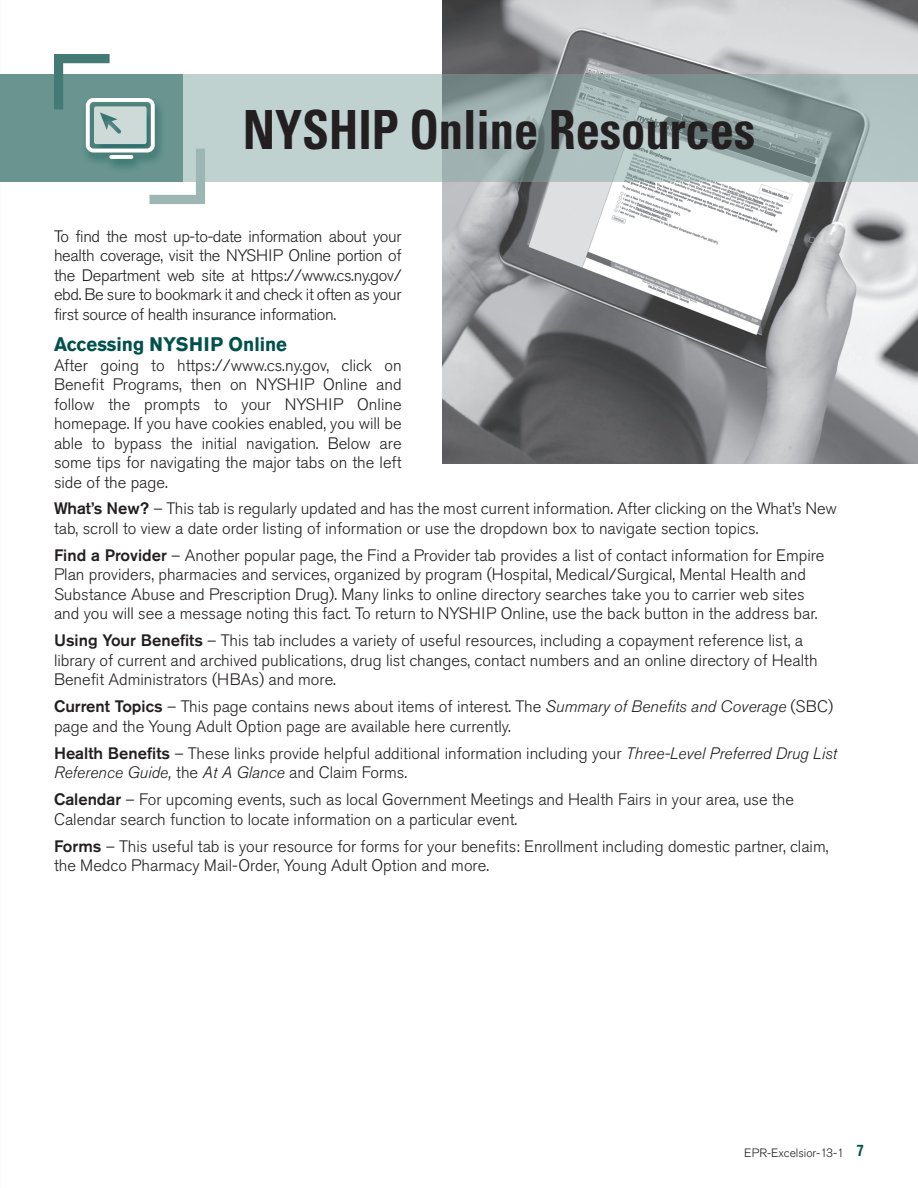
<style>
.page{position:relative;width:918px;height:1188px;background:#fff}
.page>*{position:absolute;margin:0;border:0;box-sizing:border-box;transform-origin:0 0}
.Main_Head{font:700 condensed 54px "Univers";letter-spacing:-.005em;color:#231f20;scale:.9 1}
.Body_Heads{font:700 19.5px "Akzidenz Grotesk Std";color:#00514d;scale:.95 1}
.body{font:300 16.5px/19.5px "Akzidenz Grotesk Std";color:#231f20}
.body_justified{font:300 16.5px/19.5px "Akzidenz Grotesk Std";color:#231f20;text-align:justify}
.t1{font:300 12px "Akzidenz Grotesk Std";color:#231f20}
.s1{font-weight:500}
.s2{font-style:italic}
.s3{font-family:"Swiss 721 BT";font-weight:700;font-stretch:condensed;font-size:15px;color:#00514d}
</style>
<div class="page">
<img style="left:442px;top:0;width:476px;height:463px">
<svg style="left:205px;top:74px;width:713px;height:108px"></svg>
<div style="left:0;top:74px;width:182px;height:108px;background:#69948f"></div>
<svg style="left:54px;top:54px;width:151px;height:150px"></svg>
<svg style="left:109px;top:155px;width:24px;height:4px"></svg>
<p class="Main_Head" style="left:243px;top:97px;width:571px">NYSHIP Online Resources</p>
<p class="body_justified" style="left:54px;top:227px;width:349px">To find the most up-to-date information about your health coverage, visit the NYSHIP Online portion of the Department web site at https://www.cs.ny.gov/ ebd. Be sure to bookmark it and check it often as your first source of health insurance information.</p>
<p class="Body_Heads" style="left:54px;top:333px;width:247px">Accessing NYSHIP Online</p>
<p class="body_justified" style="left:54px;top:355px;width:349px">After going to https://www.cs.ny.gov, click on Benefit Programs, then on NYSHIP Online and follow the prompts to your NYSHIP Online homepage. If you have cookies enabled, you will be able to bypass the initial navigation. Below are some tips for navigating the major tabs on the left side of the page.</p>
<p class="body_justified" style="left:54px;top:499px;width:784px"><span class="s1">What’s New?</span> – This tab is regularly updated and has the most current information. After clicking on the What’s New tab, scroll to view a date order listing of information or use the dropdown box to navigate section topics.</p>
<p class="body" style="left:54px;top:546px;width:772px"><span class="s1">Find a Provider</span> – Another popular page, the Find a Provider tab provides a list of contact information for Empire Plan providers, pharmacies and services, organized by program (Hospital, Medical/Surgical, Mental Health and Substance Abuse and Prescription Drug). Many links to online directory searches take you to carrier web sites and you will see a message noting this fact. To return to NYSHIP Online, use the back button in the address bar.</p>
<p class="body" style="left:54px;top:631px;width:765px"><span class="s1">Using Your Benefits</span> – This tab includes a variety of useful resources, including a copayment reference list, a library of current and archived publications, drug list changes, contact numbers and an online directory of Health<br>Benefit Administrators (HBAs) and more.</p>
<p class="body" style="left:54px;top:697px;width:781px"><span class="s1">Current Topics</span> – This page contains news about items of interest. The <span class="s2">Summary of Benefits and Coverage</span> (SBC) page and the Young Adult Option page are available here currently.</p>
<p class="body" style="left:54px;top:744px;width:785px"><span class="s1">Health Benefits</span> – These links provide helpful additional information including your <span class="s2">Three-Level Preferred Drug List<br>Reference Guide,</span> the <span class="s2">At A Glance</span> and Claim Forms.</p>
<p class="body" style="left:54px;top:790px;width:742px"><span class="s1">Calendar</span> – For upcoming events, such as local Government Meetings and Health Fairs in your area, use the<br>Calendar search function to locate information on a particular event.</p>
<p class="body" style="left:54px;top:837px;width:776px"><span class="s1">Forms</span> – This useful tab is your resource for forms for your benefits: Enrollment including domestic partner, claim, the Medco Pharmacy Mail-Order, Young Adult Option and more.</p>
<p class="t1" style="left:744px;top:1146px;width:121px">EPR-Excelsior-13-1 <span class="s3">7</span></p>
</div>
